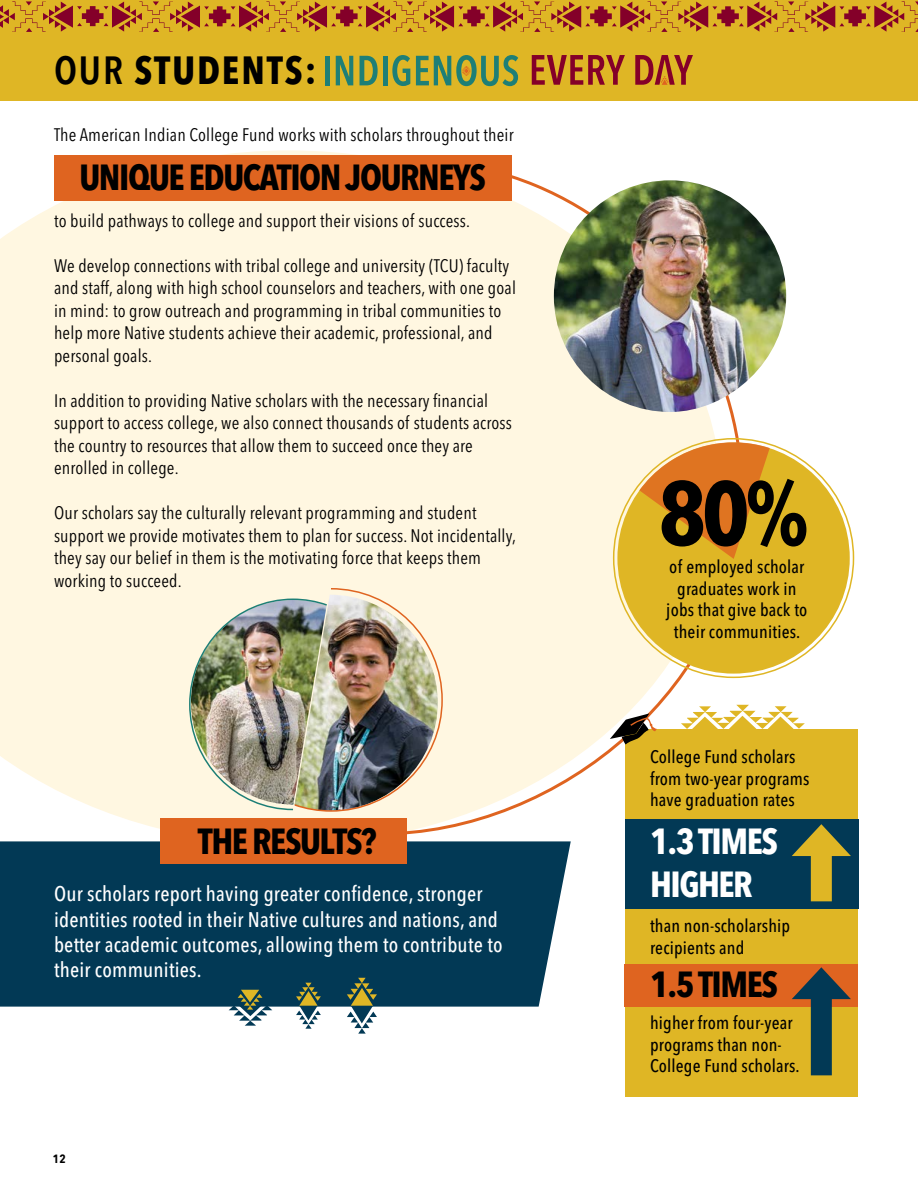
<style>
.page{position:relative;width:918px;height:1188px;background:#fff}
.page>*{position:absolute;margin:0;border:0;box-sizing:border-box;transform-origin:0 0}
.t1{font:700 condensed 90px "Avenir Next LT Pro";color:#000}
.t2{font:700 condensed 39px "Avenir Next LT Pro";letter-spacing:.05em;color:#000}
.t3{font:700 condensed 36px "Avenir Next LT Pro";letter-spacing:-.04em;color:#000}
.t4{font:700 condensed 36px/43.2px "Avenir Next LT Pro";letter-spacing:-.04em;color:#fff}
.t5{font:500 condensed 21px/25.2px "Avenir Next LT Pro";letter-spacing:.01em;color:#fff}
.t6{font:condensed 18px/22.5px "Avenir Next LT Pro";letter-spacing:.01em;color:#000}
.t7{font:500 condensed 18px/21.6px "Avenir Next LT Pro";letter-spacing:.01em;color:#000}
.t8{font:600 condensed 15px "Avenir Next LT Pro";color:#000}
.s1{font-weight:600}
</style>
<div class="page">
<div style="left:0;top:0;width:918px;height:100px;background:#dfb625"></div>
<svg style="left:0;top:1px;width:918px;height:31px"></svg>
<div style="left:0;top:150px;width:407px;height:691px;background:#fff7e1"></div>
<svg style="left:392px;top:175px;width:358px;height:662px"></svg>
<div style="left:625px;top:729px;width:232px;height:368px;background:#dfb625"></div>
<svg style="left:610px;top:713px;width:47px;height:31px"></svg>
<svg style="left:681px;top:705px;width:124px;height:24px"></svg>
<div style="left:624px;top:964px;width:233px;height:42px;background:#df6420"></div>
<div style="left:811px;top:987px;width:21px;height:88px;background:#023955"></div>
<svg style="left:792px;top:967px;width:59px;height:32px"></svg>
<div style="left:625px;top:819px;width:233px;height:89px;background:#023955"></div>
<div style="left:811px;top:844px;width:21px;height:57px;background:#dfb625"></div>
<svg style="left:792px;top:824px;width:59px;height:32px"></svg>
<div style="left:617px;top:442px;width:233px;height:232px;background:#dfb625;border-radius:50%"></div>
<svg style="left:639px;top:440px;width:131px;height:119px"></svg>
<img style="left:554px;top:180px;width:232px;height:232px;border-radius:116px">
<div style="left:0;top:841px;width:571px;height:166px;background:#023955"></div>
<svg style="left:228px;top:978px;width:149px;height:56px"></svg>
<div style="left:160px;top:819px;width:246px;height:45px;background:#df6420"></div>
<div style="left:54px;top:155px;width:458px;height:46px;background:#df6420"></div>
<img style="left:188px;top:587px;width:256px;height:225px">
<div style="left:325px;top:56px;width:5px;height:29px;background:#1e7f76"></div>
<svg style="left:336px;top:56px;width:17px;height:29px"></svg>
<svg style="left:360px;top:56px;width:18px;height:29px"></svg>
<hr style="left:383px;top:56px;width:4px;height:29px;background:#1e7f76">
<svg style="left:392px;top:55px;width:18px;height:31px"></svg>
<svg style="left:416px;top:55px;width:102px;height:31px"></svg>
<svg style="left:532px;top:55px;width:93px;height:30px"></svg>
<svg style="left:635px;top:55px;width:58px;height:30px"></svg>
<h2 class="t2" style="left:54px;top:46px;width:264px"><span class="s1">OUR</span> STUDENTS:</h2>
<p class="t6" style="left:54px;top:124px;width:461px">The American Indian College Fund works with scholars throughout their</p>
<h3 class="t3" style="left:79px;top:156px;width:408px">UNIQUE EDUCATION JOURNEYS</h3>
<p class="t6" style="left:54px;top:209px;width:418px">to build pathways to college and support their visions of success.</p>
<p class="t6" style="left:54px;top:254px;width:464px">We develop connections with tribal college and university (TCU) faculty and staff, along with high school counselors and teachers, with one goal in mind: to grow outreach and programming in tribal communities to help more Native students achieve their academic, professional, and personal goals.</p>
<p class="t6" style="left:54px;top:389px;width:459px">In addition to providing Native scholars with the necessary financial support to access college, we also connect thousands of students across the country to resources that allow them to succeed once they are enrolled in college.</p>
<p class="t6" style="left:54px;top:502px;width:463px">Our scholars say the culturally relevant programming and student support we provide motivates them to plan for success. Not incidentally, they say our belief in them is the motivating force that keeps them working to succeed.</p>
<h3 class="t3" style="left:198px;top:819px;width:180px">THE RESULTS?</h3>
<p class="t5" style="left:54px;top:881px;width:450px">Our scholars report having greater confidence, stronger identities rooted in their Native cultures and nations, and better academic outcomes, allowing them to contribute to their communities.</p>
<p class="t8" style="left:52px;top:1149px;width:15px">12</p>
<h1 class="t1" style="left:659px;top:458px;width:151px">80%</h1>
<p class="t7" style="left:666px;top:556px;width:143px;text-align:center">of employed scholar graduates work in jobs that give back to their communities.</p>
<p class="t7" style="left:650px;top:746px;width:161px">College Fund scholars from two-year programs have graduation rates</p>
<h3 class="t4" style="left:650px;top:819px;width:130px">1.3 TIMES<br>HIGHER</h3>
<p class="t7" style="left:650px;top:915px;width:142px">than non-scholarship recipients and</p>
<h3 class="t3" style="left:650px;top:962px;width:130px">1.5 TIMES</h3>
<p class="t7" style="left:650px;top:1012px;width:151px">higher from four-year programs than non-<br>College Fund scholars.</p>
</div>
